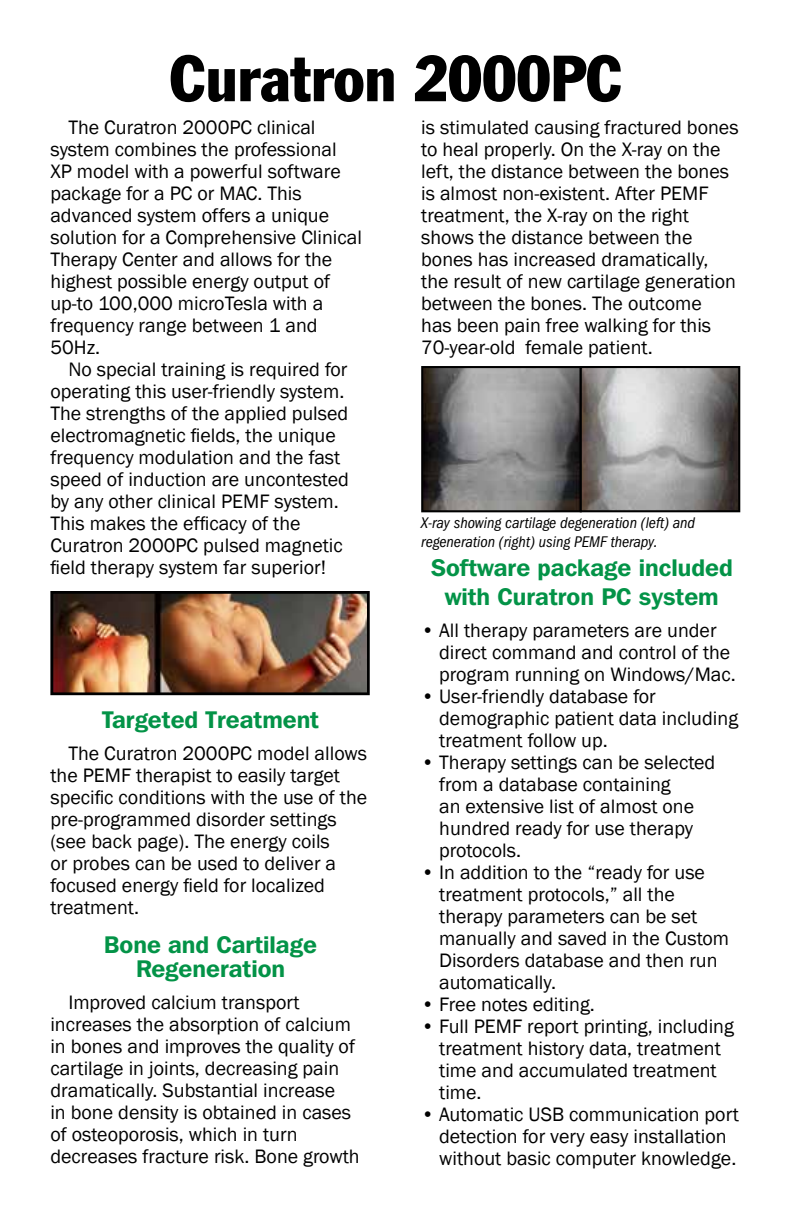
<style>
.page{position:relative;width:792px;height:1224px;background:#fff}
.page>*{position:absolute;margin:0;border:0;box-sizing:border-box;transform-origin:0 0}
.t1{font:condensed 64px "Franklin Gothic";color:#000}
.t2{font:600 24px/24.8px "Franklin Gothic IT Cby BT";color:#039347;text-align:center}
.t3{font:20px/22px "Franklin Gothic";color:#000}
.t4{font:italic condensed 16px/19.2px "Franklin Gothic";color:#000}
</style>
<div class="page">
<img style="left:424px;top:369px;width:313px;height:140px">
<div style="left:421px;top:366px;width:161px;height:146px;border:2px solid #000"></div>
<div style="left:580px;top:366px;width:160px;height:146px;border:2px solid #000"></div>
<img style="left:54px;top:595px;width:312px;height:96px">
<div style="left:50px;top:591px;width:320px;height:104px;border:3px solid #000"></div>
<h1 class="t1" style="left:170px;top:39px;width:453px">Curatron 2000PC</h1>
<p class="t3" style="left:50px;top:116px;width:313px;text-indent:18px">The Curatron 2000PC clinical system combines the professional<br>XP model with a powerful software package for a PC or MAC. This advanced system offers a unique solution for a Comprehensive Clinical<br>Therapy Center and allows for the highest possible energy output of up-to 100,000 microTesla with a frequency range between 1 and<br>50Hz.</p>
<p class="t3" style="left:50px;top:358px;width:300px;text-indent:18px">No special training is required for operating this user-friendly system.<br>The strengths of the applied pulsed electromagnetic fields, the unique frequency modulation and the fast speed of induction are uncontested by any other clinical PEMF system.<br>This makes the efficacy of the Curatron 2000PC pulsed magnetic field therapy system far superior!</p>
<p class="t3" style="left:421px;top:116px;width:319px">is stimulated causing fractured bones to heal properly. On the X-ray on the left, the distance between the bones is almost non-existent. After PEMF treatment, the X-ray on the right shows the distance between the bones has increased dramatically, the result of new cartilage generation between the bones. The outcome<br>has been pain free walking for this 70-year-old female patient.</p>
<p class="t4" style="left:421px;top:513px;width:276px">X-ray showing cartilage degeneration (left) and regeneration (right) using PEMF therapy.</p>
<p class="t2" style="left:431px;top:553px;width:303px;line-height:28.8px">Software package included with Curatron PC system</p>
<p class="t3" style="left:439px;top:620px;width:298px;text-indent:-18px">• All therapy parameters are under direct command and control of the program running on Windows/Mac.</p>
<p class="t3" style="left:439px;top:686px;width:300px;text-indent:-18px">• User-friendly database for demographic patient data including treatment follow up.</p>
<p class="t3" style="left:439px;top:752px;width:278px;text-indent:-18px">• Therapy settings can be selected from a database containing<br>an extensive list of almost one hundred ready for use therapy protocols.</p>
<p class="t3" style="left:439px;top:862px;width:292px;text-indent:-18px">• In addition to the “ready for use treatment protocols,” all the therapy parameters can be set manually and saved in the Custom<br>Disorders database and then run automatically.</p>
<p class="t3" style="left:421px;top:994px;width:175px">• Free notes editing.</p>
<p class="t3" style="left:439px;top:1016px;width:296px;text-indent:-18px">• Full PEMF report printing, including treatment history data, treatment time and accumulated treatment time.</p>
<p class="t3" style="left:439px;top:1104px;width:301px;text-indent:-18px">• Automatic USB communication port detection for very easy installation without basic computer knowledge.</p>
<p class="t2" style="left:102px;top:706px;width:219px">Targeted Treatment</p>
<p class="t3" style="left:50px;top:742px;width:318px;text-indent:18px">The Curatron 2000PC model allows the PEMF therapist to easily target specific conditions with the use of the pre-programmed disorder settings (see back page). The energy coils<br>or probes can be used to deliver a focused energy field for localized treatment.</p>
<p class="t2" style="left:104px;top:931px;width:214px">Bone and Cartilage<br>Regeneration</p>
<p class="t3" style="left:50px;top:992px;width:311px;text-indent:18px">Improved calcium transport increases the absorption of calcium in bones and improves the quality of cartilage in joints, decreasing pain dramatically. Substantial increase<br>in bone density is obtained in cases of osteoporosis, which in turn decreases fracture risk. Bone growth</p>
</div>
